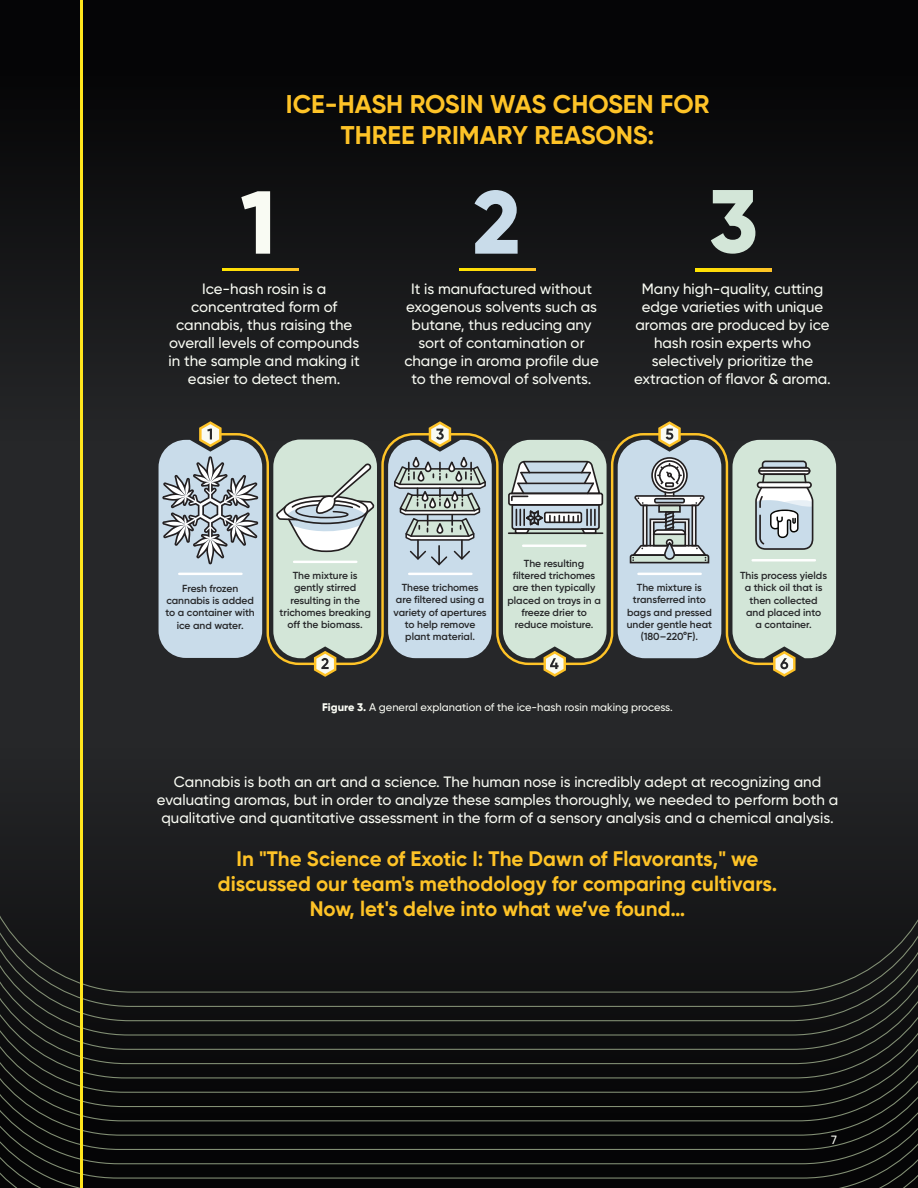
<style>
.page{position:relative;width:918px;height:1188px;background:#262729}
.page>*{position:absolute;margin:0;border:0;box-sizing:border-box;transform-origin:0 0}
.t1{font:700 25.65px/30.8px "Gilroy";color:#fec327;text-align:center}
.t2{font:700 21px/25.2px "Gilroy";color:#fec327;text-align:center}
.t3{font:500 15px/18px "Gilroy";color:#f9fbf3;text-align:center}
.t4{font:500 12px "Gilroy";color:#f9fbf3}
.t5{font:500 11.1px "Gilroy";color:#f9fbf3}
.t6{font:600 10.2px/12.3px "Gilroy";color:#262729;text-align:center}
.s1{font-weight:800}
</style>
<div class="page">
<div style="left:0;top:0;width:918px;height:442px;background:linear-gradient(to bottom,#010101,#252628)"></div>
<svg style="left:262px;top:433px;width:528px;height:226px"></svg>
<svg style="left:388px;top:421px;width:104px;height:237px;background:#b0bdc3"></svg>
<div style="left:444px;top:498px;width:7px;height:10px;border:2px solid #231f20;border-radius:3px"></div>
<div style="left:451px;top:491px;width:7px;height:11px;border:2px solid #231f20;border-radius:3px"></div>
<div style="left:460px;top:457px;width:7px;height:11px;border:2px solid #231f20;border-radius:3px"></div>
<div style="left:413px;top:457px;width:6px;height:11px;border:2px solid #231f20;border-radius:3px"></div>
<svg style="left:273px;top:440px;width:104px;height:237px;background:#bfccc1"></svg>
<svg style="left:159px;top:421px;width:103px;height:237px;background:#afbcc4"></svg>
<svg style="left:503px;top:440px;width:104px;height:237px;background:#b9c6bd"></svg>
<div style="left:544px;top:512px;width:38px;height:11px;border:2px solid #231f20;border-radius:2px"></div>
<svg style="left:732px;top:440px;width:104px;height:237px;background:#bbc9bf"></svg>
<svg style="left:618px;top:421px;width:103px;height:237px;background:#b2bfc6"></svg>
<div style="left:666px;top:539px;width:7px;height:7px;border:2px solid #231f20;border-radius:50%"></div>
<svg style="left:665px;top:543px;width:9px;height:16px"></svg>
<div style="left:664px;top:542px;width:11px;height:18px;border:2px solid #231f20;border-radius:5px"></div>
<svg style="left:241px;top:191px;width:29px;height:63px;background:#989995"></svg>
<svg style="left:711px;top:190px;width:44px;height:64px;background:#859189"></svg>
<svg style="left:475px;top:190px;width:43px;height:64px;background:#808c95"></svg>
<svg style="left:223px;top:268px;width:76px;height:3px"></svg>
<svg style="left:460px;top:268px;width:76px;height:3px"></svg>
<svg style="left:695px;top:269px;width:76px;height:2px"></svg>
<div style="left:0;top:850px;width:918px;height:13px;background:#1c1d1e"></div>
<div style="left:0;top:863px;width:918px;height:14px;background:#1b1c1d"></div>
<svg style="left:0;top:877px;width:918px;height:311px"></svg>
<hr style="left:80px;top:0;width:2px;height:1188px;background:#ffe51c">
<h1 class="t1" style="left:286px;top:89px;width:425px">ICE-HASH ROSIN WAS CHOSEN FOR<br>THREE PRIMARY REASONS:</h1>
<p class="t3" style="left:169px;top:279px;width:193px">Ice-hash rosin is a concentrated form of cannabis, thus raising the overall levels of compounds in the sample and making it easier to detect them.</p>
<p class="t3" style="left:404px;top:279px;width:196px">It is manufactured without exogenous solvents such as butane, thus reducing any sort of contamination or change in aroma profile due to the removal of solvents.</p>
<p class="t3" style="left:634px;top:279px;width:198px">Many high-quality, cutting edge varieties with unique aromas are produced by ice hash rosin experts who selectively prioritize the extraction of flavor &amp; aroma.</p>
<p class="t6" style="left:166px;top:582px;width:91px">Fresh frozen cannabis is added to a container with ice and water.</p>
<p class="t6" style="left:280px;top:569px;width:93px">The mixture is gently stirred resulting in the trichomes breaking off the biomass.</p>
<p class="t6" style="left:394px;top:581px;width:95px">These trichomes are filtered using a variety of apertures to help remove plant material.</p>
<p class="t6" style="left:507px;top:557px;width:95px">The resulting filtered trichomes are then typically placed on trays in a freeze drier to reduce moisture.</p>
<p class="t6" style="left:627px;top:581px;width:87px">The mixture is transferred into bags and pressed under gentle heat (180–220°F).</p>
<p class="t5" style="left:322px;top:701px;width:352px"><span class="s1">Figure 3.</span> A general explanation of the ice-hash rosin making process.</p>
<p class="t6" style="left:740px;top:569px;width:88px">This process yields a thick oil that is then collected and placed into<br>a container.</p>
<p class="t3" style="left:157px;top:772px;width:683px">Cannabis is both an art and a science. The human nose is incredibly adept at recognizing and evaluating aromas, but in order to analyze these samples thoroughly, we needed to perform both a qualitative and quantitative assessment in the form of a sensory analysis and a chemical analysis.</p>
<h2 class="t2" style="left:218px;top:846px;width:561px">In "The Science of Exotic I: The Dawn of Flavorants," we discussed our team's methodology for comparing cultivars.<br>Now, let's delve into what we’ve found…</h2>
<p class="t4" style="left:831px;top:1133px;width:7px">7</p>
</div>
